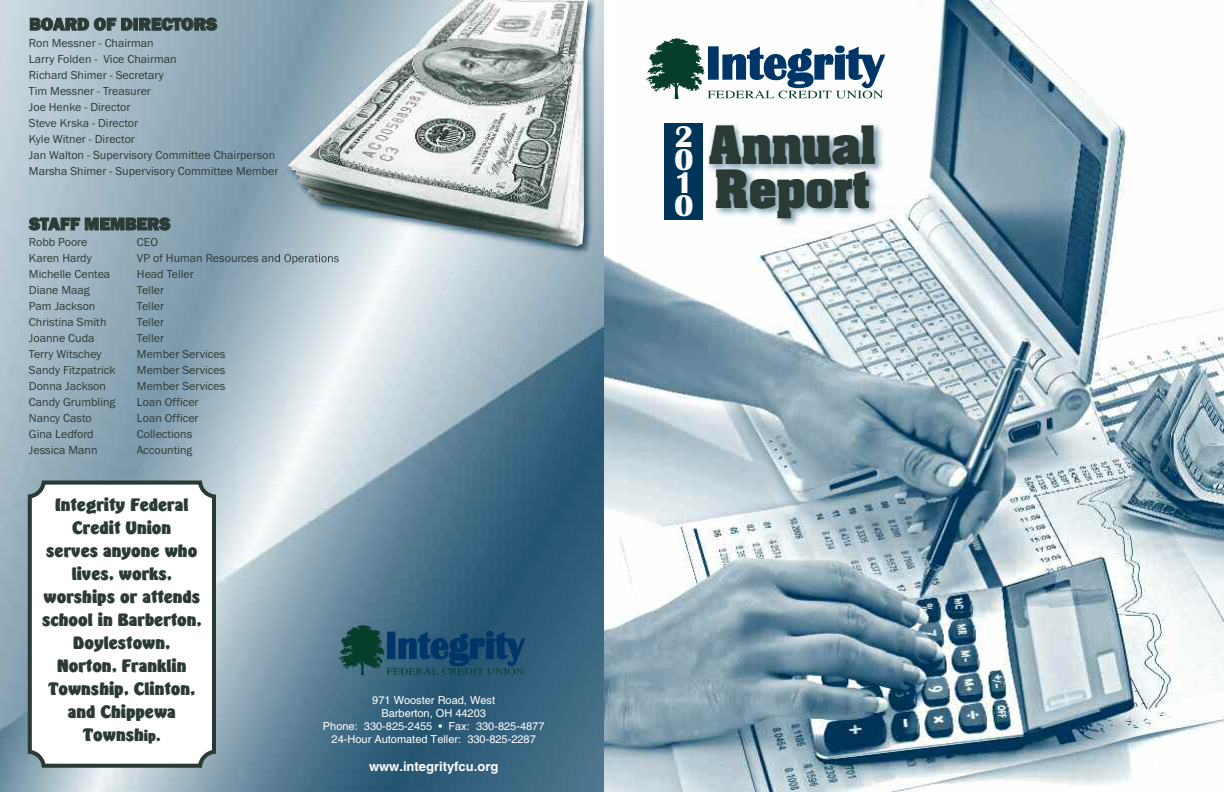
<style>
.page{position:relative;width:1224px;height:792px;background:#fff}
.page>*{position:absolute;margin:0;border:0;box-sizing:border-box;transform-origin:0 0}
.t1{font:700 45px/44px "Aardvark";color:#2b3a35}
.t2{font:700 31px/23px "Britannic";color:#fff;text-align:justify}
.t3{font:18px/23px "Vagabond";color:#2b3a35;text-align:center}
.t4{font:800 18px "Franklin Gothic";color:#2b3a35}
.t5{font:700 13px "Helvetica";color:#fff}
.t6{font:12px/16px "Franklin Gothic";color:#2b3a35}
.t7{font:11px/13.2px "Helvetica";color:#fff;text-align:center}
.s1{font-size:15px}
</style>
<div class="page">
<img style="left:0;top:0;width:605px;height:792px">
<img style="left:605px;top:0;width:619px;height:792px">
<svg style="left:646px;top:38px;width:239px;height:61px"></svg>
<svg style="left:339px;top:625px;width:186px;height:50px;background:#1f4f68"></svg>
<div style="left:664px;top:123px;width:39px;height:97px;background:#00355a"></div>
<img style="left:672px;top:111px;width:249px;height:140px">
<img style="left:672px;top:123px;width:31px;height:97px">
<img style="left:280px;top:0;width:338px;height:265px">
<img style="left:288px;top:0;width:300px;height:246px">
<img style="left:0;top:1px;width:7px;height:140px">
<svg style="left:28px;top:481px;width:188px;height:287px"></svg>
<h3 class="t4" style="left:29px;top:13px;width:189px">BOARD OF DIRECTORS</h3>
<p class="t6" style="left:29px;top:34px;width:251px">Ron Messner - Chairman<br>Larry Folden - Vice Chairman<br>Richard Shimer - Secretary<br>Tim Messner - Treasurer<br>Joe Henke - Director<br>Steve Krska - Director<br>Kyle Witner - Director<br>Jan Walton - Supervisory Committee Chairperson<br>Marsha Shimer - Supervisory Committee Member</p>
<h3 class="t4" style="left:29px;top:213px;width:143px">STAFF MEMBERS</h3>
<p class="t6" style="left:29px;top:234px;width:60px">Robb Poore</p>
<p class="t6" style="left:137px;top:234px;width:23px">CEO</p>
<p class="t6" style="left:29px;top:250px;width:64px">Karen Hardy</p>
<p class="t6" style="left:137px;top:250px;width:204px">VP of Human Resources and Operations</p>
<p class="t6" style="left:29px;top:266px;width:83px">Michelle Centea</p>
<p class="t6" style="left:137px;top:266px;width:58px">Head Teller</p>
<p class="t6" style="left:29px;top:282px;width:62px">Diane Maag</p>
<p class="t6" style="left:137px;top:282px;width:29px">Teller</p>
<p class="t6" style="left:29px;top:298px;width:68px">Pam Jackson</p>
<p class="t6" style="left:137px;top:298px;width:29px">Teller</p>
<p class="t6" style="left:29px;top:314px;width:79px">Christina Smith</p>
<p class="t6" style="left:137px;top:314px;width:29px">Teller</p>
<p class="t6" style="left:29px;top:330px;width:67px">Joanne Cuda</p>
<p class="t6" style="left:137px;top:330px;width:29px">Teller</p>
<p class="t6" style="left:29px;top:346px;width:74px">Terry Witschey</p>
<p class="t6" style="left:137px;top:346px;width:90px">Member Services</p>
<p class="t6" style="left:29px;top:362px;width:88px">Sandy Fitzpatrick</p>
<p class="t6" style="left:137px;top:362px;width:90px">Member Services</p>
<p class="t6" style="left:29px;top:378px;width:79px">Donna Jackson</p>
<p class="t6" style="left:137px;top:378px;width:90px">Member Services</p>
<p class="t6" style="left:29px;top:394px;width:88px">Candy Grumbling</p>
<p class="t6" style="left:137px;top:394px;width:63px">Loan Officer</p>
<p class="t6" style="left:29px;top:410px;width:64px">Nancy Casto</p>
<p class="t6" style="left:137px;top:410px;width:63px">Loan Officer</p>
<p class="t6" style="left:29px;top:426px;width:66px">Gina Ledford</p>
<p class="t6" style="left:137px;top:426px;width:57px">Collections</p>
<p class="t6" style="left:29px;top:442px;width:70px">Jessica Mann</p>
<p class="t6" style="left:137px;top:442px;width:57px">Accounting</p>
<h3 class="t3" style="left:42px;top:493px;width:161px">Integrity Federal<br>Credit Union<br>serves anyone who lives, works, worships or attends school in Barberton,<br>Doylestown,<br>Norton, Franklin<br>Township, Clinton, and Chippewa<br>Townsh<span class="s1">ip.</span></h3>
<p class="t7" style="left:323px;top:693px;width:223px">971 Wooster Road, West<br>Barberton, OH 44203<br>Phone: 330-825-2455 • Fax: 330-825-4877<br>24-Hour Automated Teller: 330-825-2287</p>
<p class="t5" style="left:369px;top:759px;width:131px">www.integrityfcu.org</p>
<h2 class="t2" style="left:675px;top:125px;width:20px">2<br>0<br>1<br>0</h2>
<h1 class="t1" style="left:709px;top:126px;width:168px">Annual<br>Report</h1>
</div>
